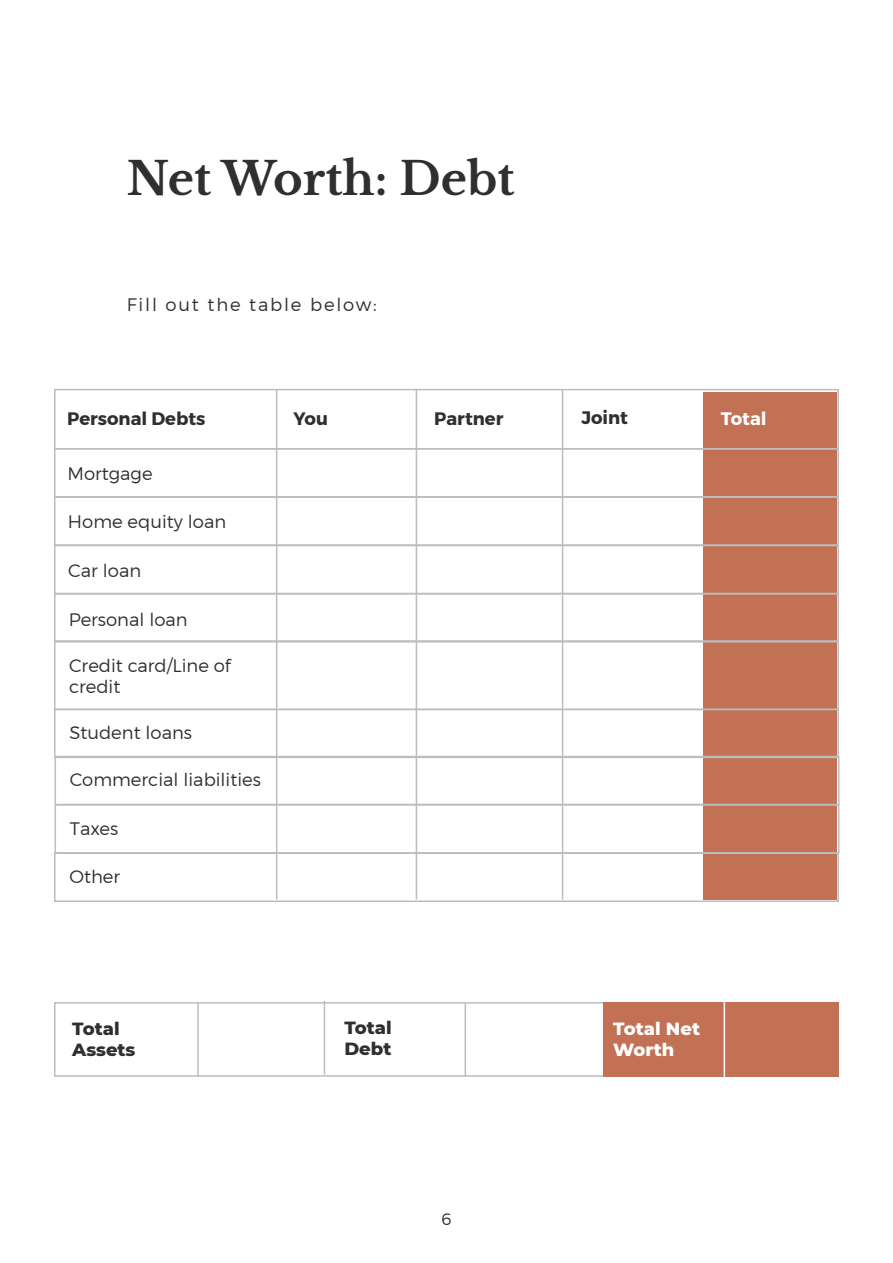
<style>
.page{position:relative;width:893px;height:1263px;background:#fff}
.page>*{position:absolute;margin:0;border:0;box-sizing:border-box;transform-origin:0 0}
.Paragraph_Style_1{font:700 45px "Libre Baskerville";color:#312e32}
.t1{font:300 18px/21px "Montserrat";color:#312e32}
.t2{font:700 18px "Montserrat";color:#312e32}
.t3{font:300 18px "Montserrat";letter-spacing:.1em;color:#312e32}
.t4{font:800 18px/21px "Montserrat";color:#312e32}
.t5{font:800 18px/21px "Montserrat";color:#fff}
.t6{font:700 18px "Montserrat";color:#fff}
.t7{font:300 16.5px "Montserrat";color:#312e32}
</style>
<div class="page">
<div style="left:704px;top:392px;width:133px;height:508px;background:#c27155"></div>
<div style="left:54px;top:389px;width:785px;height:60px;border:2px solid #bcbdc0"></div>
<hr style="left:276px;top:389px;width:1px;height:510px;background:#bcbdc0">
<hr style="left:416px;top:389px;width:1px;height:510px;background:#bcbdc0">
<hr style="left:562px;top:389px;width:1px;height:511px;background:#bcbdc0">
<div style="left:54px;top:448px;width:785px;height:49px;border:2px solid #bcbdc0"></div>
<div style="left:54px;top:496px;width:785px;height:50px;border:2px solid #bcbdc0"></div>
<div style="left:54px;top:545px;width:785px;height:49px;border:2px solid #bcbdc0"></div>
<div style="left:54px;top:593px;width:785px;height:49px;border:2px solid #bcbdc0"></div>
<div style="left:54px;top:640px;width:785px;height:70px;border:2px solid #bcbdc0"></div>
<div style="left:54px;top:709px;width:785px;height:49px;border:2px solid #bcbdc0"></div>
<div style="left:54px;top:1002px;width:785px;height:75px;border:2px solid #bcbdc0"></div>
<div style="left:603px;top:1002px;width:236px;height:75px;background:#c27155"></div>
<hr style="left:197px;top:1002px;width:2px;height:74px;background:#bcbdc0">
<hr style="left:324px;top:1001px;width:1px;height:74px;background:#bcbdc0">
<hr style="left:465px;top:1003px;width:1px;height:74px;background:#bcbdc0">
<hr style="left:724px;top:1002px;width:1px;height:75px;background:#fff">
<div style="left:55px;top:756px;width:784px;height:49px;border:2px solid #bcbdc0"></div>
<div style="left:55px;top:804px;width:784px;height:50px;border:2px solid #bcbdc0"></div>
<div style="left:54px;top:852px;width:785px;height:50px;border:2px solid #bcbdc0"></div>
<p class="Paragraph_Style_1" style="left:127px;top:152px;width:389px">Net Worth: Debt</p>
<p class="t3" style="left:127px;top:293px;width:251px">Fill out the table below:</p>
<p class="t2" style="left:67px;top:408px;width:140px">Personal Debts</p>
<p class="t2" style="left:294px;top:407px;width:36px">You</p>
<p class="t2" style="left:434px;top:407px;width:71px">Partner</p>
<p class="t2" style="left:581px;top:407px;width:48px">Joint</p>
<p class="t6" style="left:721px;top:407px;width:47px">Total</p>
<p class="t1" style="left:68px;top:462px;width:87px">Mortgage</p>
<p class="t1" style="left:68px;top:511px;width:160px">Home equity loan</p>
<p class="t1" style="left:68px;top:560px;width:74px">Car loan</p>
<p class="t1" style="left:69px;top:609px;width:121px">Personal loan</p>
<p class="t1" style="left:69px;top:655px;width:163px">Credit card/Line of credit</p>
<p class="t1" style="left:69px;top:722px;width:124px">Student loans</p>
<p class="t1" style="left:70px;top:769px;width:193px">Commercial liabilities</p>
<p class="t1" style="left:70px;top:817px;width:50px">Taxes</p>
<p class="t1" style="left:69px;top:866px;width:52px">Other</p>
<p class="t4" style="left:72px;top:1017px;width:65px">Total<br>Assets</p>
<p class="t4" style="left:344px;top:1016px;width:49px">Total<br>Debt</p>
<p class="t5" style="left:613px;top:1017px;width:88px">Total Net<br>Worth</p>
<p class="t7" style="left:441px;top:1209px;width:11px">6</p>
</div>
